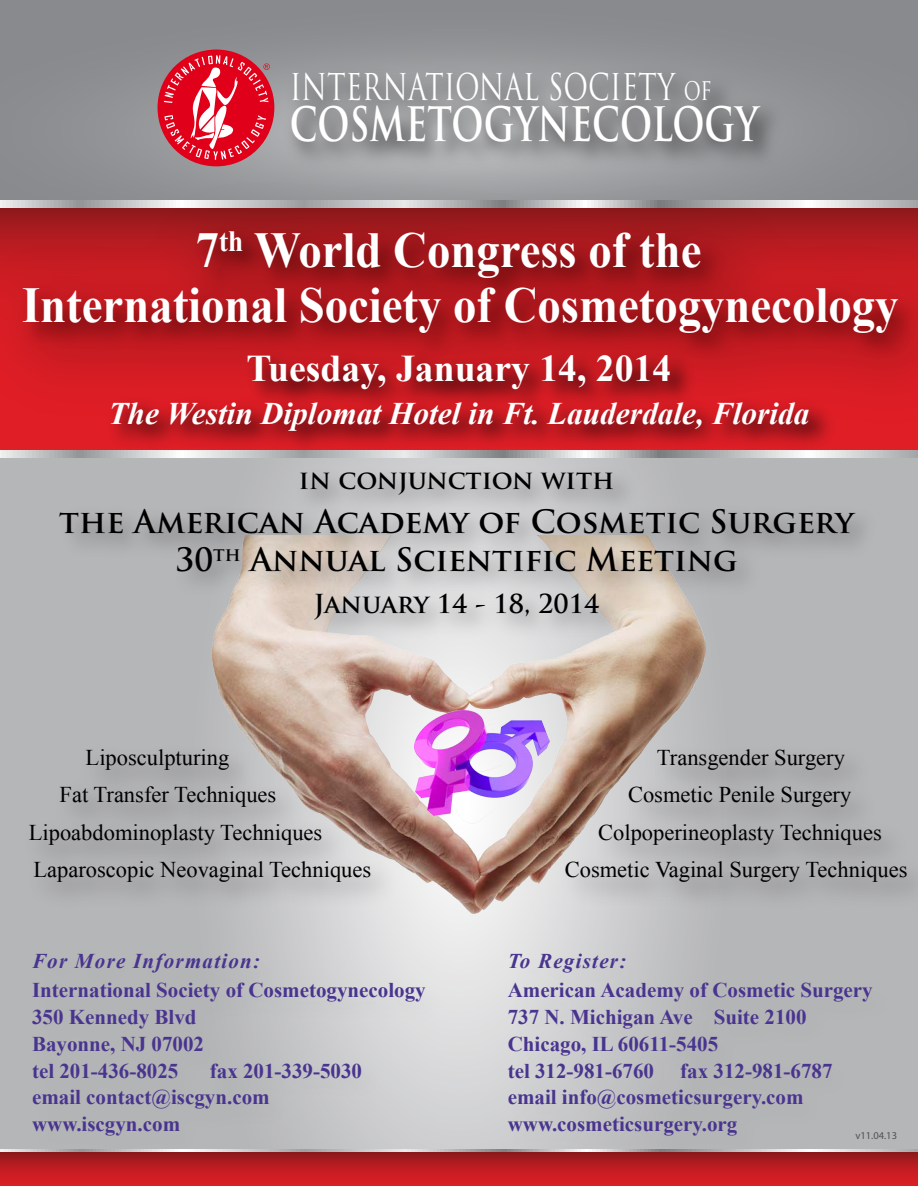
<style>
.page{position:relative;width:918px;height:1186px;background:#fff}
.page>*{position:absolute;margin:0;border:0;box-sizing:border-box;transform-origin:0 0}
.t1{font:700 50.25px/55.1px "Times New Roman";color:#fff;text-align:center;scale:.93 1}
.t2{font:700 46.2px "Trajan Pro";color:#fff;scale:.75 1}
.t3{font:700 37.65px "Times New Roman";color:#fff}
.t4{font:36px "Trajan Pro";color:#fff;scale:.75 1}
.t5{font:700 31.35px/37.7px "Trajan Pro";color:#000;text-align:center}
.t6{font:italic 700 31.35px "Times New Roman";color:#fff}
.t7{font:700 25.5px "Trajan Pro";color:#000}
.t8{font:22.5px "Times New Roman";color:#000}
.t9{font:700 21px/26.7px "Times New Roman";color:#49348f}
.t10{font:10.5px "Myriad Pro";color:#525252}
.s1{font-size:25.05px}
.s2{font-style:italic}
</style>
<div class="page">
<div style="left:0;top:0;width:918px;height:274px;background:#8b8c8f"></div>
<img style="left:0;top:150px;width:918px;height:321px">
<img style="left:0;top:195px;width:918px;height:231px">
<img style="left:278px;top:56px;width:516px;height:132px">
<div style="left:158px;top:50px;width:116px;height:116px;background:#e1001a;border-radius:50%"></div>
<svg style="left:164px;top:55px;width:106px;height:105px"></svg>
<img style="left:96px;top:336px;width:747px;height:131px">
<img style="left:2px;top:654px;width:430px;height:447px">
<img style="left:432px;top:617px;width:486px;height:316px">
<img style="left:15px;top:933px;width:475px;height:216px">
<svg style="left:0;top:1149px;width:918px;height:3px;background:#c3c4c5"></svg>
<div style="left:0;top:1152px;width:918px;height:34px;background:linear-gradient(to bottom,#951a1d,#e11e26)"></div>
<p class="t4" style="left:290px;top:65px;width:564px">INTERNATIONAL SOCIETY <span class="s1">OF</span></p>
<p class="t2" style="left:290px;top:96px;width:627px">COSMETOGYNECOLOGY</p>
<p class="t1" style="left:22px;top:222px;width:944px">7<sup>th</sup> World Congress of the<br>International Society of Cosmetogynecology</p>
<p class="t3" style="left:247px;top:342px;width:426px">Tuesday, January 14, 2014</p>
<p class="t6" style="left:108px;top:391px;width:703px">The Westin Diplomat Hotel in Ft. Lauderdale, Florida</p>
<p class="t7" style="left:299px;top:464px;width:317px">in conjunction with</p>
<p class="t5" style="left:59px;top:504px;width:796px">the American Academy of Cosmetic Surgery<br>30<sup>th</sup> Annual Scientific Meeting</p>
<p class="t7" style="left:314px;top:588px;width:287px">January 14 - 18, 2014</p>
<p class="t8" style="left:86px;top:742px;width:145px">Liposculpturing</p>
<p class="t8" style="left:60px;top:780px;width:218px">Fat Transfer Techniques</p>
<p class="t8" style="left:29px;top:817px;width:295px">Lipoabdominoplasty Techniques</p>
<p class="t8" style="left:33px;top:855px;width:339px">Laparoscopic Neovaginal Techniques</p>
<p class="t9" style="left:32px;top:945px;width:395px;line-height:29.4px"><span class="s2">For More Information:<br></span>International Society of Cosmetogynecology</p>
<p class="t9" style="left:32px;top:1003px;width:174px">350 Kennedy Blvd<br>Bayonne, NJ 07002 tel 201-436-8025</p>
<p class="t9" style="left:32px;top:1056px;width:332px;text-indent:178px">fax 201-339-5030 email contact@iscgyn.com www.iscgyn.com</p>
<p class="t8" style="left:657px;top:742px;width:190px">Transgender Surgery</p>
<p class="t8" style="left:628px;top:780px;width:225px">Cosmetic Penile Surgery</p>
<p class="t8" style="left:598px;top:817px;width:285px">Colpoperineoplasty Techniques</p>
<p class="t8" style="left:565px;top:854px;width:344px">Cosmetic Vaginal Surgery Techniques</p>
<p class="t9" style="left:508px;top:945px;width:367px;line-height:29.4px"><span class="s2">To Register:<br></span>American Academy of Cosmetic Surgery</p>
<p class="t9" style="left:508px;top:1003px;width:300px">737 N. Michigan Ave Suite 2100<br>Chicago, IL 60611-5405<br>tel 312-981-6760</p>
<p class="t9" style="left:508px;top:1056px;width:326px;text-indent:173px">fax 312-981-6787 email info@cosmeticsurgery.com www.cosmeticsurgery.org</p>
<p class="t10" style="left:855px;top:1129px;width:43px">v11.04.13</p>
</div>
